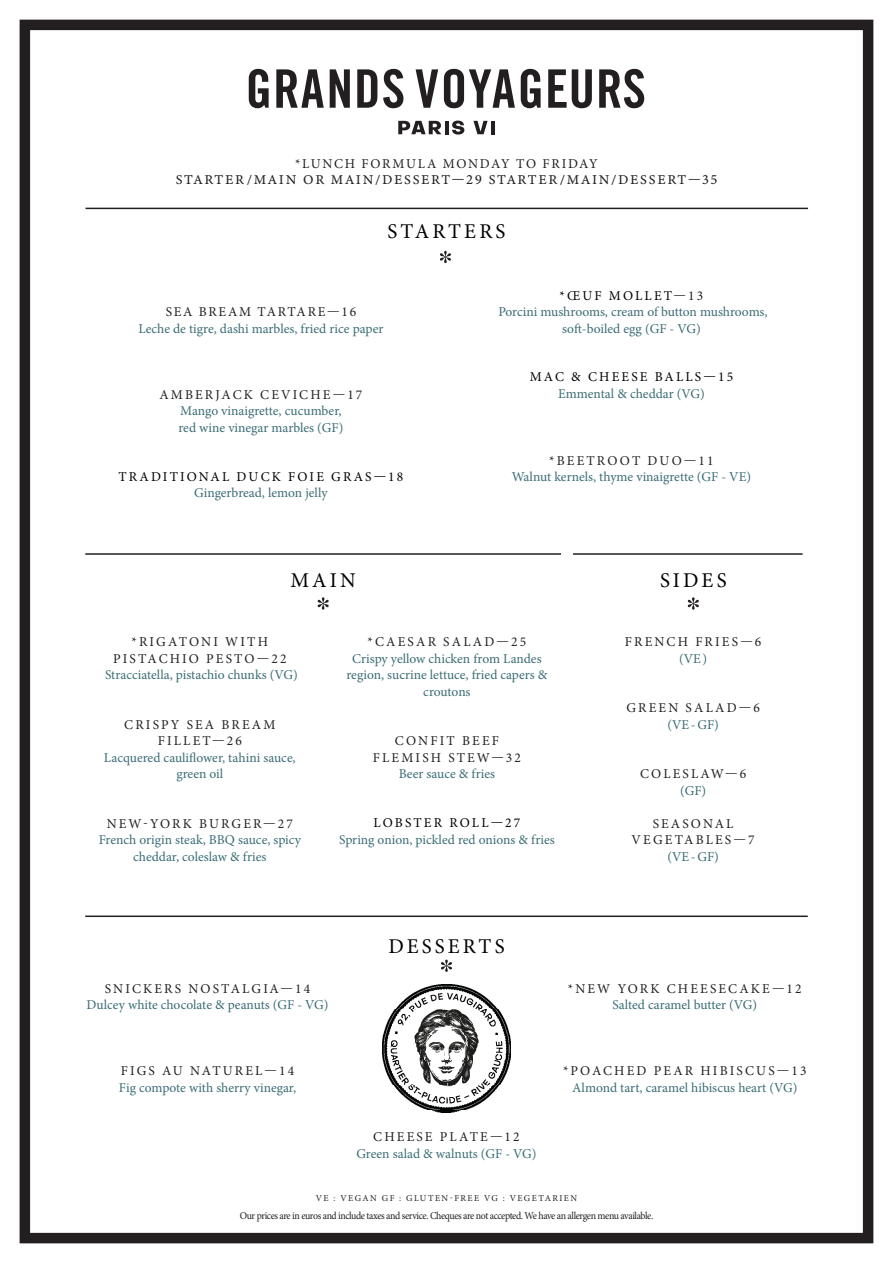
<style>
.page{position:relative;width:893px;height:1263px;background:#fff}
.page>*{position:absolute;margin:0;border:0;box-sizing:border-box;transform-origin:0 0}
.titre{font:21px "Minion Pro";letter-spacing:.15em;color:#000001}
.plat{font:13.5px/16.5px "Minion Pro";color:#3a6c75;text-align:center}
.plat-2{font:13.5px/16.5px "Minion Pro";letter-spacing:.16em;color:#231f20;text-align:center}
.plat-3{font:13.5px "Minion Pro";letter-spacing:.16em;color:#000001}
.plat-4{font:13.5px "Minion Variable Concept";letter-spacing:.12em;color:#231f20}
.plat-5{font:13.5px/16.5px "Minion Pro";letter-spacing:.02em;color:#3a6c75;text-align:center}
.plat-6{font:13.5px "Minion Pro";letter-spacing:.13em;color:#231f20}
.t1{font:10.5px "Minion Pro";letter-spacing:-.04em;color:#231f20;scale:.94 1}
.plat-7{font:9px "Minion Pro";letter-spacing:.16em;color:#231f20}
.s1{color:#231f20}
.s2{color:#000001}
.s3{color:#3a6c75}
</style>
<div class="page">
<div style="left:20px;top:20px;width:853px;height:1223px;border:10px solid #231f20"></div>
<svg style="left:440px;top:251px;width:11px;height:12px"></svg>
<svg style="left:318px;top:597px;width:11px;height:13px"></svg>
<svg style="left:688px;top:597px;width:11px;height:13px"></svg>
<svg style="left:441px;top:959px;width:11px;height:13px"></svg>
<img style="left:383px;top:985px;width:127px;height:127px">
<hr style="left:85px;top:553px;width:476px;height:2px;background:#231f20">
<hr style="left:573px;top:553px;width:230px;height:2px;background:#231f20">
<hr style="left:86px;top:208px;width:722px;height:1px;background:#231f20">
<svg style="left:249px;top:69px;width:395px;height:39px"></svg>
<hr style="left:491px;top:121px;width:4px;height:13px;background:#231f20">
<svg style="left:473px;top:121px;width:15px;height:13px"></svg>
<svg style="left:398px;top:121px;width:66px;height:14px"></svg>
<hr style="left:85px;top:915px;width:723px;height:2px;background:#231f20">
<p class="plat-6" style="left:295px;top:154px;width:304px">*LUNCH FORMULA MONDAY TO FRIDAY</p>
<p class="plat-4" style="left:176px;top:170px;width:543px">STARTER/MAIN OR MAIN/DESSERT—29 STARTER/MAIN/DESSERT—35</p>
<p class="titre" style="left:387px;top:217px;width:119px">STARTERS</p>
<p class="plat" style="left:138px;top:304px;width:247px"><span class="s1">SEA BREAM TARTARE—16<br></span>Leche de tigre, dashi marbles, fried rice paper</p>
<p class="plat" style="left:159px;top:386px;width:205px"><span class="s1">AMBERJACK CEVICHE—17<br></span>Mango vinaigrette, cucumber,</p>
<p class="plat" style="left:178px;top:419px;width:166px">red wine vinegar marbles (GF)</p>
<p class="plat-3" style="left:118px;top:467px;width:286px">TRADITIONAL DUCK FOIE GRAS—18</p>
<p class="plat" style="left:194px;top:484px;width:135px">Gingerbread, lemon jelly</p>
<p class="plat" style="left:498px;top:287px;width:271px"><span class="s2">*ŒUF MOLLET</span><span class="s1">—13<br></span>Porcini mushrooms, cream of button mushrooms,</p>
<p class="plat" style="left:562px;top:320px;width:140px">soft-boiled egg (GF - VG)</p>
<p class="plat-3" style="left:530px;top:368px;width:205px">MAC &amp; CHEESE BALLS—15</p>
<p class="plat" style="left:558px;top:385px;width:148px">Emmental &amp; cheddar (VG)</p>
<p class="plat-2" style="left:549px;top:452px;width:166px">*BEETROOT DUO—11</p>
<p class="plat" style="left:512px;top:469px;width:241px">Walnut kernels, thyme vinaigrette (GF - VE)</p>
<p class="titre" style="left:290px;top:566px;width:67px">MAIN</p>
<p class="titre" style="left:660px;top:566px;width:68px">SIDES</p>
<p class="plat-2" style="left:132px;top:634px;width:138px">*RIGATONI WITH</p>
<p class="plat" style="left:105px;top:650px;width:194px"><span class="s1">PISTACHIO PESTO—22<br></span>Stracciatella, pistachio chunks (VG)</p>
<p class="plat-2" style="left:124px;top:716px;width:153px">CRISPY SEA BREAM</p>
<p class="plat" style="left:104px;top:733px;width:193px"><span class="s1">FILLET—26<br></span>Lacquered cauliflower, tahini sauce,</p>
<p class="plat" style="left:176px;top:766px;width:49px">green oil</p>
<p class="plat" style="left:99px;top:815px;width:204px"><span class="s1">NEW-YORK BURGER—27<br></span>French origin steak, BBQ sauce, spicy cheddar, coleslaw &amp; fries</p>
<p class="plat" style="left:346px;top:634px;width:202px"><span class="s1">*CAESAR SALAD—25<br></span>Crispy yellow chicken from Landes region, sucrine lettuce, fried capers &amp; croutons</p>
<p class="plat-2" style="left:395px;top:733px;width:106px">CONFIT BEEF</p>
<p class="plat-5" style="left:373px;top:749px;width:150px"><span class="s1">FLEMISH STEW—32<br></span>Beer sauce &amp; fries</p>
<p class="plat-3" style="left:373px;top:814px;width:148px">LOBSTER ROLL—27</p>
<p class="plat" style="left:339px;top:831px;width:217px">Spring onion, pickled red onions &amp; fries</p>
<p class="plat-2" style="left:625px;top:634px;width:138px">FRENCH FRIES—6 <span class="s3">(VE)</span></p>
<p class="plat-2" style="left:626px;top:700px;width:135px">GREEN SALAD—6 <span class="s3">(VE-GF)</span></p>
<p class="plat-2" style="left:640px;top:766px;width:108px">COLESLAW—6</p>
<p class="plat" style="left:680px;top:782px;width:28px">(GF)</p>
<p class="plat-2" style="left:653px;top:815px;width:82px">SEASONAL</p>
<p class="plat-2" style="left:632px;top:832px;width:124px">VEGETABLES—7 <span class="s3">(VE-GF)</span></p>
<p class="plat-2" style="left:105px;top:980px;width:207px">SNICKERS NOSTALGIA—14</p>
<p class="plat" style="left:87px;top:997px;width:244px">Dulcey white chocolate &amp; peanuts (GF - VG)</p>
<p class="plat-2" style="left:121px;top:1063px;width:175px">FIGS AU NATUREL—14</p>
<p class="plat" style="left:119px;top:1079px;width:179px">Fig compote with sherry vinegar,</p>
<p class="titre" style="left:388px;top:933px;width:118px">DESSERTS</p>
<p class="plat" style="left:356px;top:1129px;width:182px"><span class="s1">CHEESE PLATE—12<br></span>Green salad &amp; walnuts (GF - VG)</p>
<p class="plat" style="left:568px;top:980px;width:235px"><span class="s1">*NEW YORK CHEESECAKE—12<br></span>Salted caramel butter (VG)</p>
<p class="plat" style="left:563px;top:1063px;width:245px"><span class="s1">*POACHED PEAR HIBISCUS—13<br></span>Almond tart, caramel hibiscus heart (VG)</p>
<p class="plat-7" style="left:316px;top:1192px;width:263px">VE : VEGAN GF : GLUTEN-FREE VG : VEGETARIEN</p>
<p class="t1" style="left:240px;top:1209px;width:441px">Our prices are in euros and include taxes and service. Cheques are not accepted. We have an allergen menu available.</p>
</div>
